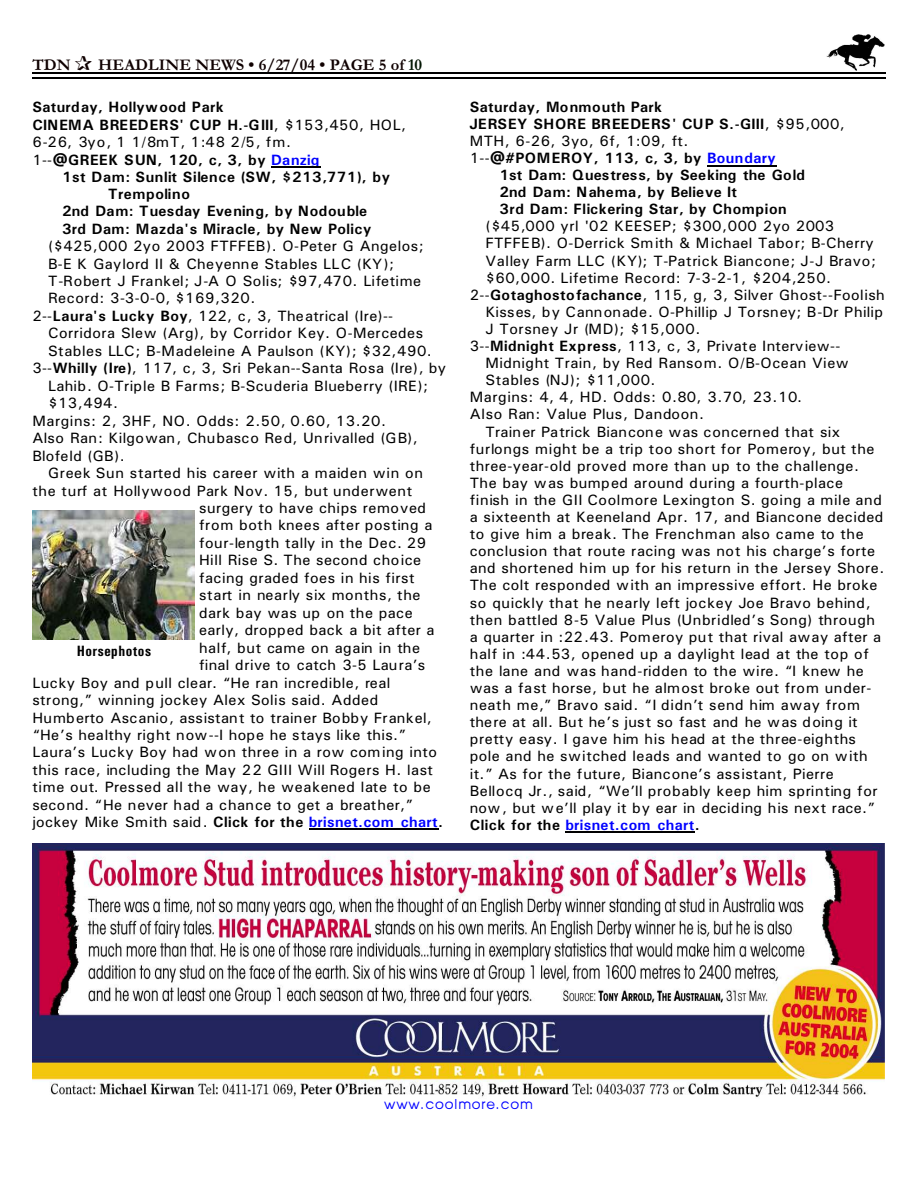
<style>
.page{position:relative;width:918px;height:1188px;background:#fff}
.page>*{position:absolute;margin:0;border:0;box-sizing:border-box;transform-origin:0 0}
.t1{font:700 16.5px "Garamond";letter-spacing:.005em;color:#0f0000}
.t2{font:15px "Univers";letter-spacing:.03em;color:#000}
.t3{font:700 15px/17.4px "Univers";letter-spacing:.03em;color:#000}
.t4{font:15px "Univers";letter-spacing:.01em;color:#000}
.t5{font:700 15px "Univers";letter-spacing:.01em;color:#000}
.t6{font:15px "Univers";letter-spacing:.06em;color:#000}
.t7{font:700 15px "Univers";letter-spacing:.025em;color:#00f}
.t8{font:700 15px "Univers Condensed";letter-spacing:.03em;color:#000}
.t9{font:13.5px "Advance";letter-spacing:.065em;color:#00f}
.s1{color:#001400}
.s2{font-weight:400}
.s3{color:#00f}
.s4{font-weight:700}
.s5{font-weight:700;color:#00f}
.s6{color:#000}
</style>
<div class="page">
<img style="left:826px;top:34px;width:59px;height:36px">
<hr style="left:32px;top:72px;width:853px;height:1px;background:#000">
<hr style="left:32px;top:77px;width:853px;height:2px;background:#000">
<img style="left:32px;top:844px;width:852px;height:253px">
<img style="left:33px;top:510px;width:162px;height:129px">
<hr style="left:271px;top:166px;width:50px;height:1px;background:#000">
<hr style="left:309px;top:829px;width:129px;height:1px;background:#000">
<hr style="left:707px;top:165px;width:70px;height:1px;background:#000">
<hr style="left:565px;top:831px;width:130px;height:1px;background:#000">
<p class="t1" style="left:32px;top:59px;width:40px">TDN</p>
<p class="t1" style="left:98px;top:59px;width:326px">HEADLINE NEWS • 6/27/04 • PAGE 5 of <span class="s1">10</span></p>
<p class="t3" style="left:32px;top:100px;width:375px">Saturday, Hollywood Park<br>CINEMA BREEDERS' CUP H.-GIII<span class="s2">, $153,450, HOL, 6-26, 3yo, 1 1/8mT, 1:48 2/5, fm.<br>1--</span>@GREEK SUN, 120, c, 3, by <span class="s3">Danzig</span></p>
<p class="t3" style="left:62px;top:169px;width:330px">1st Dam: Sunlit Silence (SW, $213,771), by</p>
<p class="t3" style="left:108px;top:187px;width:83px">Trempolino</p>
<p class="t5" style="left:62px;top:206px;width:307px">2nd Dam: Tuesday Evening, by Nodouble</p>
<p class="t3" style="left:62px;top:221px;width:311px">3rd Dam: Mazda's Miracle, by New Policy</p>
<p class="t2" style="left:48px;top:241px;width:377px">($425,000 2yo 2003 FTFFEB). O-Peter G Angelos;</p>
<p class="t2" style="left:48px;top:258px;width:347px">B-E K Gaylord II &amp; Cheyenne Stables LLC (KY);</p>
<p class="t6" style="left:48px;top:276px;width:375px">T-Robert J Frankel; J-A O Solis; $97,470. Lifetime</p>
<p class="t2" style="left:48px;top:293px;width:209px">Record: 3-3-0-0, $169,320.</p>
<p class="t2" style="left:32px;top:311px;width:362px">2--<span class="s4">Laura's Lucky Boy</span>, 122, c, 3, Theatrical (Ire)--</p>
<p class="t2" style="left:48px;top:328px;width:377px">Corridora Slew (Arg), by Corridor Key. O-Mercedes</p>
<p class="t2" style="left:48px;top:346px;width:385px">Stables LLC; B-Madeleine A Paulson (KY); $32,490.</p>
<p class="t2" style="left:32px;top:363px;width:415px">3--<span class="s4">Whilly (Ire)</span>, 117, c, 3, Sri Pekan--Santa Rosa (Ire), by</p>
<p class="t2" style="left:48px;top:380px;width:381px">Lahib. O-Triple B Farms; B-Scuderia Blueberry (IRE);</p>
<p class="t2" style="left:48px;top:398px;width:72px">$13,494.</p>
<p class="t2" style="left:32px;top:415px;width:355px">Margins: 2, 3HF, NO. Odds: 2.50, 0.60, 13.20.</p>
<p class="t2" style="left:32px;top:433px;width:387px">Also Ran: Kilgowan, Chubasco Red, Unrivalled (GB),</p>
<p class="t2" style="left:32px;top:450px;width:94px">Blofeld (GB).</p>
<p class="t2" style="left:48px;top:468px;width:376px">Greek Sun started his career with a maiden win on</p>
<p class="t2" style="left:32px;top:485px;width:381px">the turf at Hollywood Park Nov. 15, but underwent</p>
<p class="t2" style="left:199px;top:503px;width:229px">surgery to have chips removed</p>
<p class="t2" style="left:199px;top:520px;width:235px">from both knees after posting a</p>
<p class="t2" style="left:199px;top:538px;width:229px">four-length tally in the Dec. 29</p>
<p class="t2" style="left:199px;top:555px;width:224px">Hill Rise S. The second choice</p>
<p class="t2" style="left:199px;top:573px;width:217px">facing graded foes in his first</p>
<p class="t2" style="left:199px;top:590px;width:223px">start in nearly six months, the</p>
<p class="t2" style="left:199px;top:607px;width:215px">dark bay was up on the pace</p>
<p class="t2" style="left:199px;top:625px;width:237px">early, dropped back a bit after a</p>
<p class="t2" style="left:199px;top:642px;width:222px">half, but came on again in the</p>
<p class="t2" style="left:199px;top:660px;width:228px">final drive to catch 3-5 Laura’s</p>
<p class="t2" style="left:32px;top:677px;width:360px">Lucky Boy and pull clear. “He ran incredible, real</p>
<p class="t2" style="left:32px;top:695px;width:347px">strong,” winning jockey Alex Solis said. Added</p>
<p class="t4" style="left:32px;top:712px;width:401px">Humberto Ascanio, assistant to trainer Bobby Frankel,</p>
<p class="t2" style="left:32px;top:730px;width:375px">“He’s healthy right now--I hope he stays like this.”</p>
<p class="t2" style="left:32px;top:747px;width:406px">Laura’s Lucky Boy had won three in a row coming into</p>
<p class="t2" style="left:32px;top:765px;width:402px">this race, including the May 22 GIII Will Rogers H. last</p>
<p class="t2" style="left:32px;top:782px;width:400px">time out. Pressed all the way, he weakened late to be</p>
<p class="t2" style="left:32px;top:799px;width:382px">second. “He never had a chance to get a breather,”</p>
<p class="t2" style="left:32px;top:817px;width:412px">jockey Mike Smith said. <span class="s4">Click for the</span> <span class="s5">brisnet.com chart</span><span class="s4">.</span></p>
<p class="t8" style="left:77px;top:646px;width:76px">Horsephotos</p>
<p class="t3" style="left:470px;top:100px;width:194px">Saturday, Monmouth Park</p>
<p class="t5" style="left:470px;top:119px;width:377px">JERSEY SHORE BREEDERS' CUP S.-GIII<span class="s2">, $95,000,</span></p>
<p class="t2" style="left:470px;top:136px;width:220px">MTH, 6-26, 3yo, 6f, 1:09, ft.</p>
<p class="t3" style="left:470px;top:151px;width:307px"><span class="s2">1--</span>@#POMEROY, 113, c, 3, by <span class="s3">Boundary</span></p>
<p class="t5" style="left:500px;top:170px;width:307px">1st Dam: Questress, by Seeking the Gold</p>
<p class="t5" style="left:500px;top:187px;width:239px">2nd Dam: Nahema, by Believe It</p>
<p class="t3" style="left:500px;top:202px;width:289px">3rd Dam: Flickering Star, by Chompion</p>
<p class="t2" style="left:485px;top:221px;width:350px">($45,000 yrl '02 KEESEP; $300,000 2yo 2003</p>
<p class="t2" style="left:485px;top:238px;width:390px">FTFFEB). O-Derrick Smith &amp; Michael Tabor; B-Cherry</p>
<p class="t2" style="left:485px;top:255px;width:392px">Valley Farm LLC (KY); T-Patrick Biancone; J-J Bravo;</p>
<p class="t2" style="left:485px;top:272px;width:347px">$60,000. Lifetime Record: 7-3-2-1, $204,250.</p>
<p class="t2" style="left:470px;top:289px;width:417px">2--<span class="s4">Gotaghostofachance</span>, 115, g, 3, Silver Ghost--Foolish</p>
<p class="t4" style="left:485px;top:306px;width:399px">Kisses, by Cannonade. O-Phillip J Torsney; B-Dr Philip</p>
<p class="t2" style="left:485px;top:324px;width:216px">J Torsney Jr (MD); $15,000.</p>
<p class="t2" style="left:470px;top:341px;width:372px">3--<span class="s4">Midnight Express</span>, 113, c, 3, Private Interview--</p>
<p class="t2" style="left:485px;top:358px;width:365px">Midnight Train, by Red Ransom. O/B-Ocean View</p>
<p class="t2" style="left:485px;top:375px;width:172px">Stables (NJ); $11,000.</p>
<p class="t2" style="left:470px;top:392px;width:334px">Margins: 4, 4, HD. Odds: 0.80, 3.70, 23.10.</p>
<p class="t2" style="left:470px;top:409px;width:236px">Also Ran: Value Plus, Dandoon.</p>
<p class="t4" style="left:485px;top:426px;width:356px">Trainer Patrick Biancone was concerned that six</p>
<p class="t2" style="left:470px;top:443px;width:406px">furlongs might be a trip too short for Pomeroy, but the</p>
<p class="t2" style="left:470px;top:460px;width:391px">three-year-old proved more than up to the challenge.</p>
<p class="t2" style="left:470px;top:477px;width:375px">The bay was bumped around during a fourth-place</p>
<p class="t2" style="left:470px;top:495px;width:414px">finish in the GII Coolmore Lexington S. going a mile and</p>
<p class="t2" style="left:470px;top:512px;width:415px">a sixteenth at Keeneland Apr. 17, and Biancone decided</p>
<p class="t2" style="left:470px;top:529px;width:396px">to give him a break. The Frenchman also came to the</p>
<p class="t2" style="left:470px;top:546px;width:407px">conclusion that route racing was not his charge’s forte</p>
<p class="t2" style="left:470px;top:563px;width:416px">and shortened him up for his return in the Jersey Shore.</p>
<p class="t2" style="left:470px;top:580px;width:409px">The colt responded with an impressive effort. He broke</p>
<p class="t2" style="left:470px;top:597px;width:402px">so quickly that he nearly left jockey Joe Bravo behind,</p>
<p class="t2" style="left:470px;top:614px;width:407px">then battled 8-5 Value Plus (Unbridled’s Song) through</p>
<p class="t2" style="left:470px;top:631px;width:413px">a quarter in :22.43. Pomeroy put that rival away after a</p>
<p class="t2" style="left:470px;top:648px;width:401px">half in :44.53, opened up a daylight lead at the top of</p>
<p class="t2" style="left:470px;top:666px;width:396px">the lane and was hand-ridden to the wire. “I knew he</p>
<p class="t2" style="left:470px;top:683px;width:403px">was a fast horse, but he almost broke out from under-</p>
<p class="t2" style="left:470px;top:700px;width:392px">neath me,” Bravo said. “I didn’t send him away from</p>
<p class="t4" style="left:470px;top:717px;width:389px">there at all. But he’s just so fast and he was doing it</p>
<p class="t2" style="left:470px;top:734px;width:388px">pretty easy. I gave him his head at the three-eighths</p>
<p class="t2" style="left:470px;top:751px;width:400px">pole and he switched leads and wanted to go on with</p>
<p class="t2" style="left:470px;top:768px;width:365px">it.” As for the future, Biancone’s assistant, Pierre</p>
<p class="t2" style="left:470px;top:785px;width:410px">Bellocq Jr., said, “We’ll probably keep him sprinting for</p>
<p class="t2" style="left:470px;top:802px;width:407px">now, but we’ll play it by ear in deciding his next race.”</p>
<p class="t7" style="left:470px;top:819px;width:232px"><span class="s6">Click for the</span> brisnet.com chart<span class="s6">.</span></p>
<p class="t9" style="left:384px;top:1099px;width:150px">www.coolmore.com</p>
</div>
